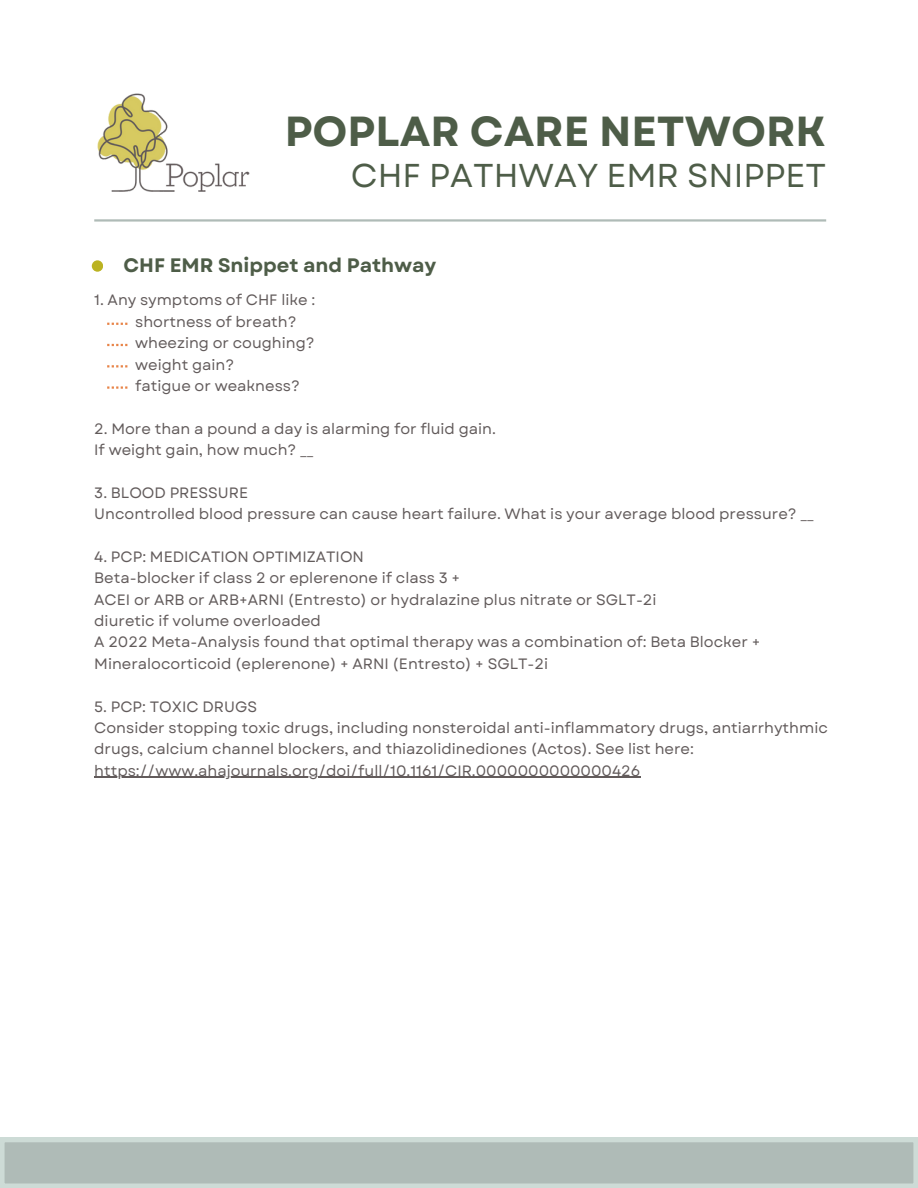
<style>
.page{position:relative;width:918px;height:1188px;background:#fff}
.page>*{position:absolute;margin:0;border:0;box-sizing:border-box;transform-origin:0 0}
.t1{font:700 42px "Garet";color:#4e5d48}
.t2{font:33px "Garet";color:#4e5d48}
.t3{font:700 19.5px "Garet";color:#4e5d48}
.t4{font:15px/21.3px "Garet";color:#625b5b}
</style>
<div class="page">
<img style="left:97px;top:93px;width:153px;height:99px">
<hr style="left:94px;top:219px;width:732px;height:3px;background:#afbbb7">
<svg style="left:0;top:1138px;width:918px;height:50px"></svg>
<hr style="left:94px;top:777px;width:546px;height:1px;background:#625b5b">
<div style="left:92px;top:260px;width:11px;height:12px;background:#bbb322;border-radius:50%"></div>
<svg style="left:107px;top:323px;width:20px;height:2px"></svg>
<svg style="left:107px;top:344px;width:20px;height:2px"></svg>
<svg style="left:107px;top:365px;width:20px;height:2px"></svg>
<svg style="left:107px;top:386px;width:20px;height:3px"></svg>
<p class="t1" style="left:285px;top:101px;width:543px">POPLAR CARE NETWORK</p>
<p class="t2" style="left:351px;top:152px;width:477px">CHF PATHWAY EMR SNIPPET</p>
<p class="t3" style="left:124px;top:251px;width:314px">CHF EMR Snippet and Pathway</p>
<p class="t4" style="left:94px;top:290px;width:223px">1. Any symptoms of CHF like :</p>
<p class="t4" style="left:135px;top:311px;width:163px">shortness of breath?</p>
<p class="t4" style="left:135px;top:332px;width:181px">wheezing or coughing?</p>
<p class="t4" style="left:135px;top:354px;width:101px">weight gain?</p>
<p class="t4" style="left:135px;top:375px;width:166px">fatigue or weakness?</p>
<p class="t4" style="left:94px;top:418px;width:403px">2. More than a pound a day is alarming for fluid gain.</p>
<p class="t4" style="left:94px;top:439px;width:221px">If weight gain, how much? __</p>
<p class="t4" style="left:94px;top:482px;width:155px">3. BLOOD PRESSURE</p>
<p class="t4" style="left:94px;top:503px;width:721px">Uncontrolled blood pressure can cause heart failure. What is your average blood pressure? __</p>
<p class="t4" style="left:94px;top:546px;width:271px">4. PCP: MEDICATION OPTIMIZATION</p>
<p class="t4" style="left:94px;top:568px;width:367px">Beta-blocker if class 2 or eplerenone if class 3 +</p>
<p class="t4" style="left:94px;top:589px;width:564px">ACEI or ARB or ARB+ARNI (Entresto) or hydralazine plus nitrate or SGLT-2i</p>
<p class="t4" style="left:94px;top:610px;width:228px">diuretic if volume overloaded</p>
<p class="t4" style="left:94px;top:632px;width:668px">A 2022 Meta-Analysis found that optimal therapy was a combination of: Beta Blocker +<br>Mineralocorticoid (eplerenone) + ARNI (Entresto) + SGLT-2i</p>
<p class="t4" style="left:94px;top:696px;width:164px">5. PCP: TOXIC DRUGS</p>
<p class="t4" style="left:94px;top:717px;width:735px">Consider stopping toxic drugs, including nonsteroidal anti-inflammatory drugs, antiarrhythmic drugs, calcium channel blockers, and thiazolidinediones (Actos). See list here: https://www.ahajournals.org/doi/full/10.1161/CIR.0000000000000426</p>
</div>
